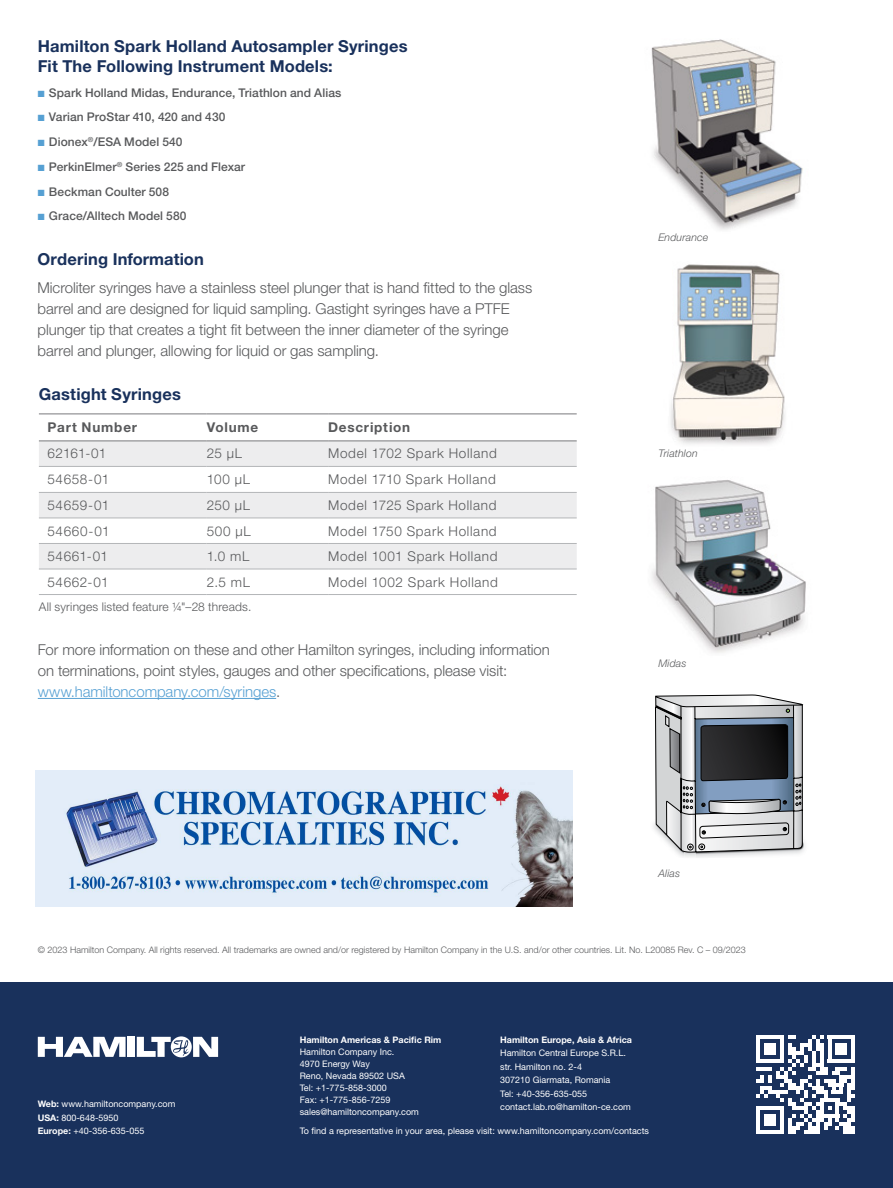
<style>
.page{position:relative;width:893px;height:1188px;background:#fff}
.page>*{position:absolute;margin:0;border:0;box-sizing:border-box;transform-origin:0 0}
.t1{font:700 16.5px/19.5px "Helvetica Neue LT Std";letter-spacing:.01em;color:#19315c}
.t2{font:300 15px/21px "Helvetica Neue LT Std";letter-spacing:-.005em;color:#58595b}
.t3{font:300 13.5px "Helvetica Neue LT Std";letter-spacing:.05em;color:#58595b}
.t4{font:700 13.5px "Helvetica Neue LT Std";letter-spacing:.06em;color:#58595b}
.t5{font:500 12px "Helvetica Neue LT Std";letter-spacing:.005em;color:#58595b}
.t6{font:300 12px "Helvetica Neue LT Std";letter-spacing:.01em;color:#58595b}
.t7{font:italic 300 10.5px "Helvetica Neue LT Std";letter-spacing:.015em;color:#58595b}
.t8{font:9px/13.5px "Helvetica Neue LT Std";color:#fff}
.t9{font:300 9px "Helvetica Neue LT Std";color:#58595b}
.t10{font:700 9px "Helvetica Neue LT Std";color:#fff}
.s1{color:#56a0d3}
.s2{font-weight:700}
</style>
<div class="page">
<svg style="left:39px;top:440px;width:538px;height:1px"></svg>
<svg style="left:39px;top:442px;width:538px;height:127px;fill:#ededee"></svg>
<hr style="left:39px;top:466px;width:168px;height:1px;background:#b4b6b8">
<hr style="left:207px;top:466px;width:121px;height:1px;background:#b4b6b8">
<hr style="left:328px;top:466px;width:249px;height:1px;background:#b4b6b8">
<hr style="left:39px;top:492px;width:168px;height:1px;background:#b4b6b8">
<hr style="left:207px;top:492px;width:121px;height:1px;background:#b4b6b8">
<hr style="left:328px;top:492px;width:249px;height:1px;background:#b4b6b8">
<hr style="left:39px;top:518px;width:168px;height:1px;background:#b4b6b8">
<hr style="left:207px;top:518px;width:121px;height:1px;background:#b4b6b8">
<hr style="left:328px;top:518px;width:249px;height:1px;background:#b4b6b8">
<hr style="left:39px;top:543px;width:168px;height:1px;background:#b4b6b8">
<hr style="left:207px;top:543px;width:121px;height:1px;background:#b4b6b8">
<hr style="left:328px;top:543px;width:249px;height:1px;background:#b4b6b8">
<hr style="left:39px;top:569px;width:168px;height:1px;background:#b4b6b8">
<hr style="left:207px;top:569px;width:121px;height:1px;background:#b4b6b8">
<hr style="left:328px;top:569px;width:249px;height:1px;background:#b4b6b8">
<hr style="left:39px;top:594px;width:168px;height:1px;background:#b4b6b8">
<hr style="left:207px;top:594px;width:121px;height:1px;background:#b4b6b8">
<hr style="left:328px;top:594px;width:249px;height:1px;background:#b4b6b8">
<hr style="left:39px;top:414px;width:168px;height:1px;background:#797a7d">
<hr style="left:207px;top:414px;width:121px;height:1px;background:#797a7d">
<hr style="left:328px;top:414px;width:249px;height:1px;background:#797a7d">
<hr style="left:39px;top:441px;width:168px;height:1px;background:#797a7d">
<hr style="left:207px;top:441px;width:121px;height:1px;background:#797a7d">
<hr style="left:328px;top:441px;width:249px;height:1px;background:#797a7d">
<div style="left:0;top:982px;width:893px;height:206px;background:#19315c"></div>
<svg style="left:756px;top:1035px;width:99px;height:99px"></svg>
<hr style="left:756px;top:1130px;width:28px;height:4px;background:#fff">
<div style="left:764px;top:1114px;width:12px;height:12px;background:#fff"></div>
<div style="left:128px;top:1037px;width:7px;height:20px;background:#fff"></div>
<svg style="left:137px;top:1036px;width:81px;height:21px"></svg>
<svg style="left:38px;top:1037px;width:88px;height:20px"></svg>
<img style="left:651px;top:39px;width:152px;height:191px">
<img style="left:670px;top:264px;width:115px;height:181px">
<img style="left:652px;top:480px;width:154px;height:173px">
<svg style="left:655px;top:695px;width:148px;height:163px;background:#93979d"></svg>
<hr style="left:38px;top:698px;width:238px;height:1px;background:#56a0d3">
<img style="left:35px;top:770px;width:538px;height:136px">
<p class="t1" style="left:38px;top:36px;width:371px">Hamilton Spark Holland Autosampler Syringes<br>Fit The Following Instrument Models:</p>
<p class="t5" style="left:38px;top:85px;width:305px"><span class="s1">■</span> Spark Holland Midas, Endurance, Triathlon and Alias</p>
<p class="t5" style="left:38px;top:110px;width:189px"><span class="s1">■</span> Varian ProStar 410, 420 and 430</p>
<p class="t5" style="left:38px;top:135px;width:146px"><span class="s1">■</span> Dionex<sup>®</sup>/ESA Model 540</p>
<p class="t5" style="left:38px;top:159px;width:209px"><span class="s1">■</span> PerkinElmer<sup>®</sup> Series 225 and Flexar</p>
<p class="t5" style="left:38px;top:184px;width:133px"><span class="s1">■</span> Beckman Coulter 508</p>
<p class="t5" style="left:38px;top:209px;width:150px"><span class="s1">■</span> Grace/Alltech Model 580</p>
<p class="t1" style="left:38px;top:249px;width:168px">Ordering Information</p>
<p class="t2" style="left:38px;top:277px;width:496px">Microliter syringes have a stainless steel plunger that is hand fitted to the glass barrel and are designed for liquid sampling. Gastight syringes have a PTFE plunger tip that creates a tight fit between the inner diameter of the syringe barrel and plunger, allowing for liquid or gas sampling.</p>
<p class="t1" style="left:39px;top:384px;width:144px">Gastight Syringes</p>
<p class="t4" style="left:47px;top:419px;width:91px">Part Number</p>
<p class="t4" style="left:207px;top:419px;width:53px">Volume</p>
<p class="t4" style="left:328px;top:419px;width:84px">Description</p>
<p class="t3" style="left:47px;top:445px;width:60px">62161-01</p>
<p class="t3" style="left:207px;top:445px;width:37px">25 µL</p>
<p class="t3" style="left:328px;top:445px;width:170px">Model 1702 Spark Holland</p>
<p class="t3" style="left:47px;top:471px;width:63px">54658-01</p>
<p class="t3" style="left:207px;top:471px;width:45px">100 µL</p>
<p class="t3" style="left:328px;top:471px;width:169px">Model 1710 Spark Holland</p>
<p class="t3" style="left:47px;top:497px;width:63px">54659-01</p>
<p class="t3" style="left:207px;top:497px;width:45px">250 µL</p>
<p class="t3" style="left:328px;top:497px;width:170px">Model 1725 Spark Holland</p>
<p class="t3" style="left:47px;top:522px;width:64px">54660-01</p>
<p class="t3" style="left:207px;top:522px;width:46px">500 µL</p>
<p class="t3" style="left:328px;top:522px;width:170px">Model 1750 Spark Holland</p>
<p class="t3" style="left:47px;top:548px;width:62px">54661-01</p>
<p class="t3" style="left:207px;top:548px;width:44px">1.0 mL</p>
<p class="t3" style="left:328px;top:548px;width:171px">Model 1001 Spark Holland</p>
<p class="t3" style="left:47px;top:574px;width:63px">54662-01</p>
<p class="t3" style="left:207px;top:574px;width:45px">2.5 mL</p>
<p class="t3" style="left:328px;top:574px;width:171px">Model 1002 Spark Holland</p>
<p class="t6" style="left:39px;top:599px;width:214px">All syringes listed feature ¼"–28 threads.</p>
<p class="t2" style="left:38px;top:639px;width:514px">For more information on these and other Hamilton syringes, including information on terminations, point styles, gauges and other specifications, please visit: <span class="s1">www.hamiltoncompany.com/syringes</span>.</p>
<p class="t7" style="left:658px;top:231px;width:51px">Endurance</p>
<p class="t7" style="left:658px;top:447px;width:41px">Triathlon</p>
<p class="t7" style="left:658px;top:657px;width:30px">Midas</p>
<p class="t7" style="left:658px;top:867px;width:23px">Alias</p>
<p class="t9" style="left:38px;top:944px;width:710px">© 2023 Hamilton Company. All rights reserved. All trademarks are owned and/or registered by Hamilton Company in the U.S. and/or other countries. Lit. No. L20085 Rev. C – 09/2023</p>
<p class="t8" style="left:38px;top:1097px;width:139px"><span class="s2">Web:</span> www.hamiltoncompany.com<br><span class="s2">USA:</span> 800-648-5950<br><span class="s2">Europe:</span> +40-356-635-055</p>
<p class="t10" style="left:300px;top:1034px;width:143px">Hamilton Americas &amp; Pacific Rim</p>
<p class="t8" style="left:300px;top:1046px;width:121px;line-height:12px">Hamilton Company Inc.<br>4970 Energy Way<br>Reno, Nevada 89502 USA<br>Tel: +1-775-858-3000<br>Fax: +1-775-856-7259 sales@hamiltoncompany.com</p>
<p class="t10" style="left:500px;top:1034px;width:133px">Hamilton Europe, Asia &amp; Africa</p>
<p class="t8" style="left:500px;top:1046px;width:132px">Hamilton Central Europe S.R.L. str. Hamilton no. 2-4<br>307210 Giarmata, Romania<br>Tel: +40-356-635-055 contact.lab.ro@hamilton-ce.com</p>
<p class="t8" style="left:300px;top:1124px;width:351px">To find a representative in your area, please visit: www.hamiltoncompany.com/contacts</p>
</div>
